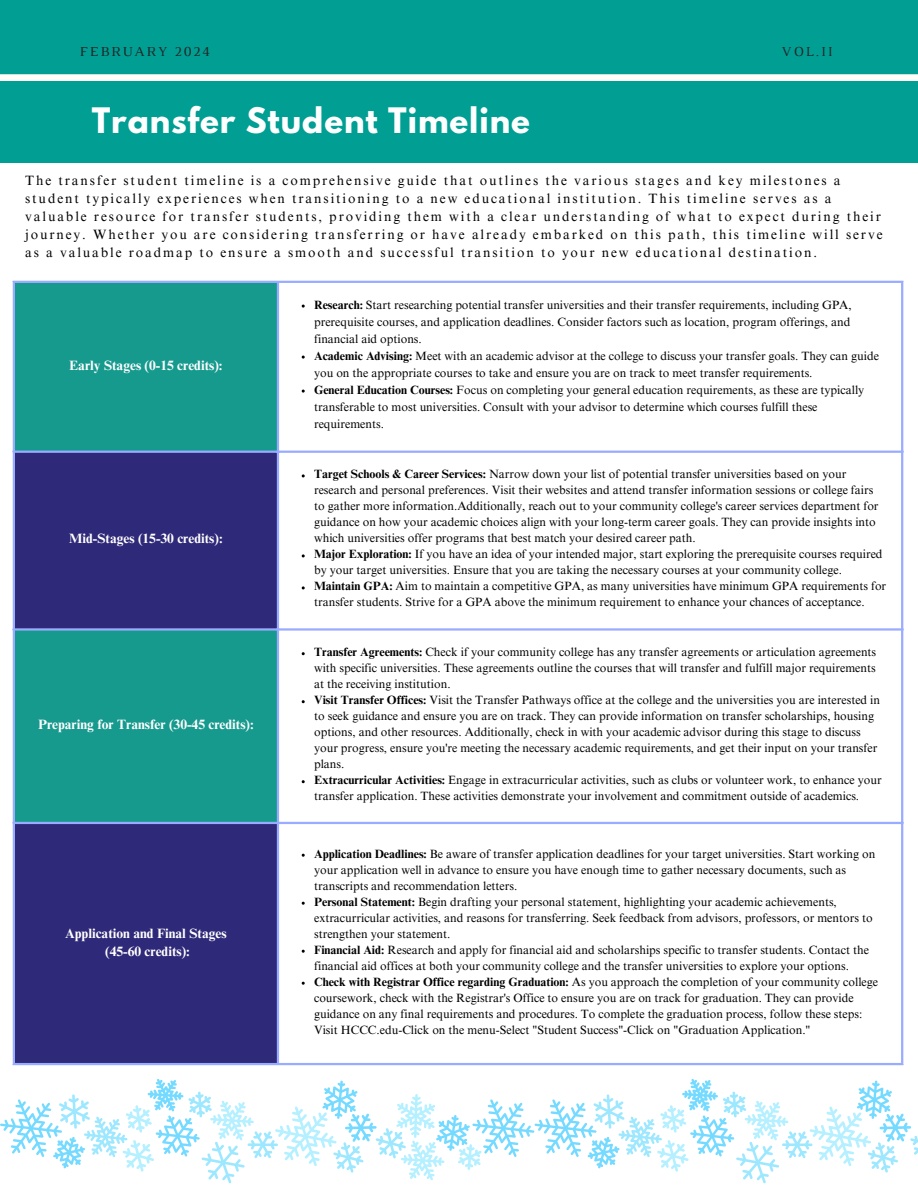
<style>
.page{position:relative;width:918px;height:1188px;background:#fff}
.page>*{position:absolute;margin:0;border:0;box-sizing:border-box;transform-origin:0 0}
.t1{font:700 31.2px "League Spartan";letter-spacing:.03em;color:#feffff}
.t2{font:13.95px "Luthier";letter-spacing:.14em;color:#222}
.t3{font:13.5px/18px "Times NRMT Pro";letter-spacing:.14em;color:#000}
.t4{font:700 13.5px "Times NRMT Pro";color:#fff}
.t5{font:12px/16px "Times NRMT Pro";color:#000}
.s1{font-weight:700}
</style>
<div class="page">
<div style="left:0;top:0;width:918px;height:162px;background:#009e93"></div>
<div style="left:0;top:74px;width:918px;height:7px;background:#fffff9"></div>
<div style="left:15px;top:283px;width:262px;height:168px;background:#169a8e"></div>
<svg style="left:15px;top:453px;width:262px;height:610px;background:#274c7f"></svg>
<hr style="left:13px;top:283px;width:2px;height:780px;background:#99acff">
<hr style="left:277px;top:283px;width:2px;height:780px;background:#99acff">
<hr style="left:901px;top:283px;width:2px;height:780px;background:#99acff">
<hr style="left:13px;top:281px;width:890px;height:2px;background:#99acff">
<hr style="left:13px;top:451px;width:890px;height:2px;background:#99acff">
<hr style="left:13px;top:628px;width:890px;height:3px;background:#99acff">
<hr style="left:13px;top:822px;width:890px;height:2px;background:#99acff">
<hr style="left:13px;top:1063px;width:890px;height:2px;background:#99acff">
<svg style="left:0;top:1079px;width:534px;height:80px"></svg>
<svg style="left:59px;top:1092px;width:423px;height:91px"></svg>
<svg style="left:535px;top:1079px;width:383px;height:104px"></svg>
<p class="t2" style="left:80px;top:46px;width:132px">FEBRUARY 2024</p>
<p class="t2" style="left:782px;top:46px;width:52px">VOL.II</p>
<p class="t1" style="left:92px;top:105px;width:440px">Transfer Student Timeline</p>
<p class="t3" style="left:25px;top:173px;width:859px">The transfer student timeline is a comprehensive guide that outlines the various stages and key milestones a student typically experiences when transitioning to a new educational institution. This timeline serves as a valuable resource for transfer students, providing them with a clear understanding of what to expect during their journey. Whether you are considering transferring or have already embarked on this path, this timeline will serve as a valuable roadmap to ensure a smooth and successful transition to your new educational destination.</p>
<p class="t4" style="left:69px;top:360px;width:155px">Early Stages (0-15 credits):</p>
<p class="t4" style="left:69px;top:534px;width:155px">Mid-Stages (15-30 credits):</p>
<p class="t4" style="left:38px;top:720px;width:217px">Preparing for Transfer (30-45 credits):</p>
<p class="t4" style="left:65px;top:928px;width:163px">Application and Final Stages</p>
<p class="t4" style="left:105px;top:946px;width:86px">(45-60 credits):</p>
<h2 class="t5" style="left:314px;top:298px;width:539px;line-height:17px"><span class="s1">Research:</span> Start researching potential transfer universities and their transfer requirements, including GPA, prerequisite courses, and application deadlines. Consider factors such as location, program offerings, and financial aid options.</h2>
<h2 class="t5" style="left:314px;top:349px;width:566px;line-height:17px"><span class="s1">Academic Advising:</span> Meet with an academic advisor at the college to discuss your transfer goals. They can guide you on the appropriate courses to take and ensure you are on track to meet transfer requirements.</h2>
<h1 class="t5" style="left:314px;top:383px;width:552px;line-height:17px"><span class="s1">General Education Courses:</span> Focus on completing your general education requirements, as these are typically transferable to most universities. Consult with your advisor to determine which courses fulfill these requirements.</h1>
<p class="t5" style="left:314px;top:468px;width:566px"><span class="s1">Target Schools &amp; Career Services:</span> Narrow down your list of potential transfer universities based on your research and personal preferences. Visit their websites and attend transfer information sessions or college fairs to gather more information.Additionally, reach out to your community college's career services department for guidance on how your academic choices align with your long-term career goals. They can provide insights into which universities offer programs that best match your desired career path.</p>
<p class="t5" style="left:314px;top:548px;width:570px"><span class="s1">Major Exploration:</span> If you have an idea of your intended major, start exploring the prerequisite courses required by your target universities. Ensure that you are taking the necessary courses at your community college.</p>
<p class="t5" style="left:314px;top:580px;width:574px"><span class="s1">Maintain GPA:</span> Aim to maintain a competitive GPA, as many universities have minimum GPA requirements for transfer students. Strive for a GPA above the minimum requirement to enhance your chances of acceptance.</p>
<p class="t5" style="left:314px;top:646px;width:564px;text-align:justify"><span class="s1">Transfer Agreements:</span> Check if your community college has any transfer agreements or articulation agreements with specific universities. These agreements outline the courses that will transfer and fulfill major requirements at the receiving institution.</p>
<p class="t5" style="left:314px;top:694px;width:568px"><span class="s1">Visit Transfer Offices:</span> Visit the Transfer Pathways office at the college and the universities you are interested in to seek guidance and ensure you are on track. They can provide information on transfer scholarships, housing options, and other resources. Additionally, check in with your academic advisor during this stage to discuss your progress, ensure you're meeting the necessary academic requirements, and get their input on your transfer plans.</p>
<p class="t5" style="left:314px;top:774px;width:569px"><span class="s1">Extracurricular Activities:</span> Engage in extracurricular activities, such as clubs or volunteer work, to enhance your transfer application. These activities demonstrate your involvement and commitment outside of academics.</p>
<p class="t5" style="left:314px;top:847px;width:563px"><span class="s1">Application Deadlines:</span> Be aware of transfer application deadlines for your target universities. Start working on your application well in advance to ensure you have enough time to gather necessary documents, such as transcripts and recommendation letters.</p>
<p class="t5" style="left:314px;top:895px;width:560px"><span class="s1">Personal Statement:</span> Begin drafting your personal statement, highlighting your academic achievements, extracurricular activities, and reasons for transferring. Seek feedback from advisors, professors, or mentors to strengthen your statement.</p>
<p class="t5" style="left:314px;top:943px;width:556px"><span class="s1">Financial Aid:</span> Research and apply for financial aid and scholarships specific to transfer students. Contact the financial aid offices at both your community college and the transfer universities to explore your options.</p>
<p class="t5" style="left:314px;top:975px;width:566px"><span class="s1">Check with Registrar Office regarding Graduation:</span> As you approach the completion of your community college coursework, check with the Registrar's Office to ensure you are on track for graduation. They can provide guidance on any final requirements and procedures. To complete the graduation process, follow these steps:<br>Visit HCCC.edu-Click on the menu-Select "Student Success"-Click on "Graduation Application."</p>
</div>
